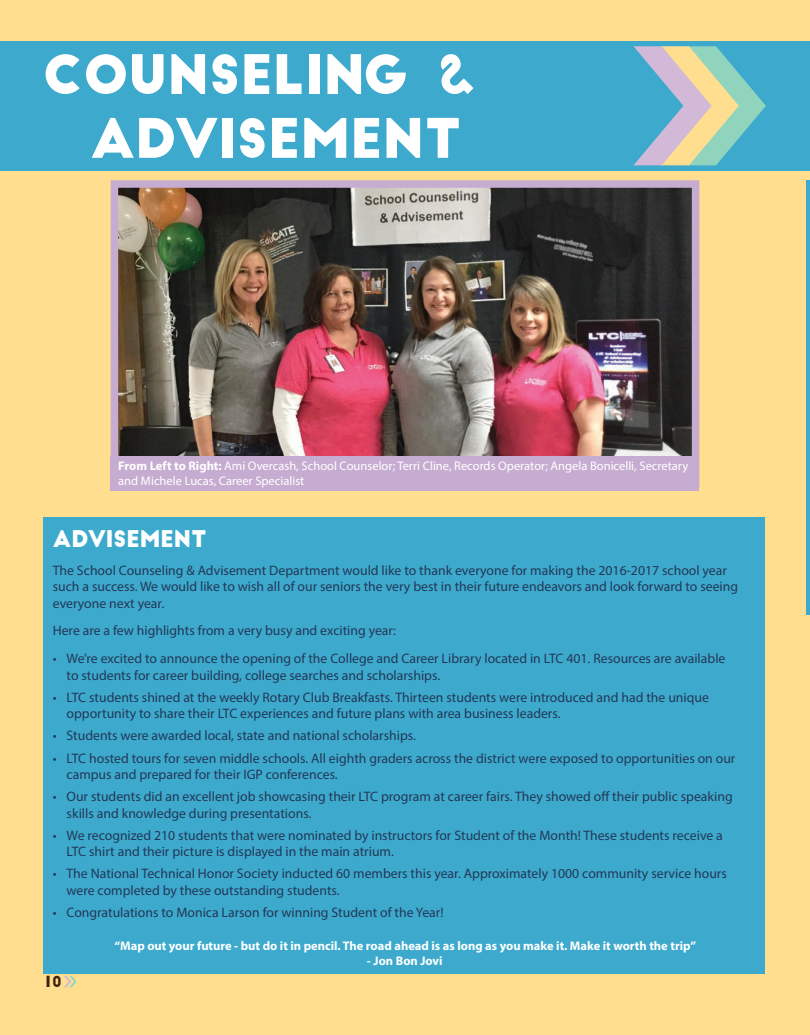
<style>
.page{position:relative;width:810px;height:1035px;background:#ffde8f}
.page>*{position:absolute;margin:0;border:0;box-sizing:border-box;transform-origin:0 0}
.t1{font:53.12px "Big John";color:#fff}
.t2{font:22.5px "Big John";color:#fff}
.t3{font:15px "Big John";color:#3e230d}
.t4{font:13.75px/16.5px "Myriad Pro";color:#233858}
.t5{font:12.5px/15px "Myriad Pro";color:#fff}
.t6{font:700 12.5px "Myriad Pro";color:#fff}
.s1{font-weight:700}
</style>
<div class="page">
<hr style="left:807px;top:180px;width:3px;height:435px;background:#3daacd">
<div style="left:0;top:41px;width:810px;height:129px;background:#3daacd"></div>
<svg style="left:633px;top:46px;width:133px;height:119px"></svg>
<div style="left:44px;top:518px;width:721px;height:456px;background:#3daacd"></div>
<img style="left:120px;top:189px;width:570px;height:267px">
<div style="left:111px;top:180px;width:588px;height:308px;border:8px solid #c7acd1"></div>
<div style="left:111px;top:456px;width:588px;height:34px;background:#c7acd1"></div>
<svg style="left:64px;top:976px;width:13px;height:11px"></svg>
<p class="t1" style="left:42px;top:51px;width:435px">COUNSELING &amp;</p>
<p class="t1" style="left:90px;top:115px;width:373px">ADVISEMENT</p>
<p class="t5" style="left:118px;top:458px;width:572px"><span class="s1">From Left to Right:</span> Ami Overcash, School Counselor; Terri Cline, Records Operator; Angela Bonicelli, Secretary and Michele Lucas, Career Specialist</p>
<p class="t2" style="left:53px;top:529px;width:156px">ADVISEMENT</p>
<p class="t4" style="left:53px;top:562px;width:687px">The School Counseling &amp; Advisement Department would like to thank everyone for making the 2016-2017 school year such a success. We would like to wish all of our seniors the very best in their future endeavors and look forward to seeing everyone next year.</p>
<p class="t4" style="left:53px;top:622px;width:345px">Here are a few highlights from a very busy and exciting year:</p>
<p class="t4" style="left:53px;top:650px;width:674px">• We’re excited to announce the opening of the College and Career Library located in LTC 401. Resources are available</p>
<p class="t4" style="left:67px;top:667px;width:375px">to students for career building, college searches and scholarships.</p>
<p class="t4" style="left:53px;top:689px;width:658px">• LTC students shined at the weekly Rotary Club Breakfasts. Thirteen students were introduced and had the unique</p>
<p class="t4" style="left:67px;top:705px;width:496px">opportunity to share their LTC experiences and future plans with area business leaders.</p>
<p class="t4" style="left:53px;top:727px;width:365px">• Students were awarded local, state and national scholarships.</p>
<p class="t4" style="left:53px;top:750px;width:684px">• LTC hosted tours for seven middle schools. All eighth graders across the district were exposed to opportunities on our</p>
<p class="t4" style="left:67px;top:766px;width:273px">campus and prepared for their IGP conferences.</p>
<p class="t4" style="left:53px;top:788px;width:681px">• Our students did an excellent job showcasing their LTC program at career fairs. They showed off their public speaking</p>
<p class="t4" style="left:67px;top:805px;width:246px">skills and knowledge during presentations.</p>
<p class="t4" style="left:53px;top:827px;width:672px">• We recognized 210 students that were nominated by instructors for Student of the Month! These students receive a</p>
<p class="t4" style="left:67px;top:843px;width:329px">LTC shirt and their picture is displayed in the main atrium.</p>
<p class="t4" style="left:53px;top:865px;width:676px">• The National Technical Honor Society inducted 60 members this year. Approximately 1000 community service hours</p>
<p class="t4" style="left:67px;top:882px;width:275px">were completed by these outstanding students.</p>
<p class="t4" style="left:53px;top:904px;width:392px">• Congratulations to Monica Larson for winning Student of the Year!</p>
<p class="t6" style="left:115px;top:938px;width:583px">“Map out your future - but do it in pencil. The road ahead is as long as you make it. Make it worth the trip”</p>
<p class="t6" style="left:367px;top:953px;width:77px">- Jon Bon Jovi</p>
<p class="t3" style="left:44px;top:975px;width:19px">10</p>
</div>
